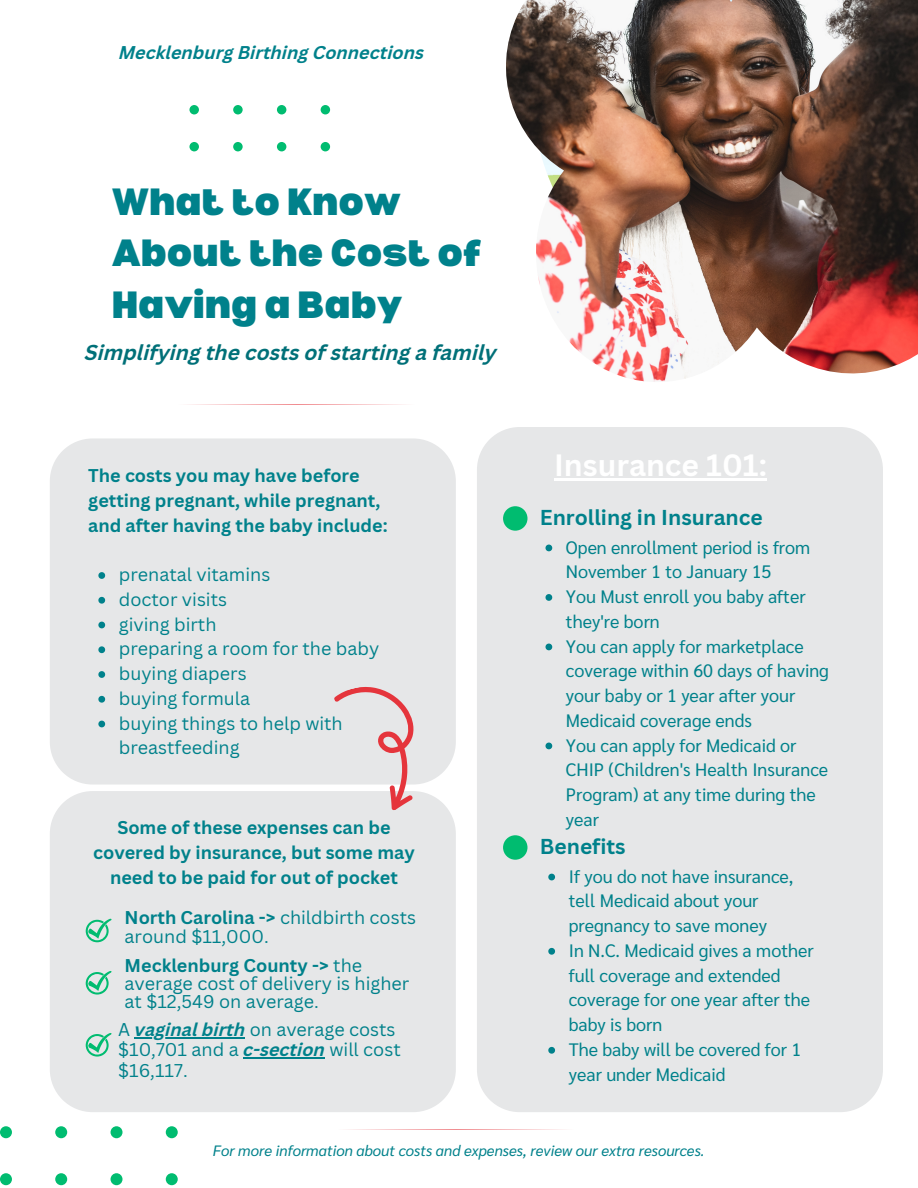
<style>
.page{position:relative;width:918px;height:1188px;background:#fff}
.page>*{position:absolute;margin:0;border:0;box-sizing:border-box;transform-origin:0 0}
.t1{font:900 37.2px/51.8px "Bernoru";color:#00818b}
.t2{font:700 30px "Canva Sans";color:#fff}
.t3{font:italic 700 21px "Canva Sans";color:#007078}
.t4{font:700 21px "Canva Sans";color:#00818b}
.t5{font:18px/24.8px "Sarabun";color:#00818b}
.t6{font:18px/18px "Canva Sans";color:#00818b}
.t7{font:700 18px/24.8px "Canva Sans";color:#00818b}
.t8{font:italic 700 18px "Canva Sans";color:#00818b}
.t9{font:italic 15px "Sarabun";color:#00818b}
.s1{font-weight:700}
.s2{font-weight:700;font-style:italic}
</style>
<div class="page">
<svg style="left:189px;top:105px;width:141px;height:46px"></svg>
<svg style="left:0;top:1126px;width:178px;height:59px"></svg>
<svg style="left:188px;top:404px;width:217px;height:1px"></svg>
<img style="left:506px;top:0;width:412px;height:382px">
<div style="left:50px;top:791px;width:406px;height:321px;background:#e6e7e8"></div>
<svg style="left:86px;top:919px;width:26px;height:23px"></svg>
<svg style="left:86px;top:971px;width:26px;height:24px"></svg>
<svg style="left:86px;top:1033px;width:26px;height:24px"></svg>
<div style="left:50px;top:438px;width:406px;height:347px;background:#e6e7e8"></div>
<div style="left:477px;top:427px;width:406px;height:685px;background:#e6e7e8"></div>
<div style="left:503px;top:835px;width:25px;height:25px;background:#00bc70;border-radius:50%"></div>
<svg style="left:348px;top:1129px;width:216px;height:1px"></svg>
<div style="left:503px;top:506px;width:25px;height:25px;background:#00bc70;border-radius:50%"></div>
<svg style="left:333px;top:676px;width:100px;height:142px;background:#e7d6d8"></svg>
<hr style="left:135px;top:1037px;width:110px;height:1px;background:#00818b">
<hr style="left:243px;top:1057px;width:82px;height:2px;background:#00818b">
<svg style="left:98px;top:572px;width:7px;height:7px"></svg>
<svg style="left:98px;top:597px;width:7px;height:7px"></svg>
<svg style="left:98px;top:622px;width:7px;height:6px"></svg>
<svg style="left:98px;top:646px;width:7px;height:7px"></svg>
<svg style="left:98px;top:671px;width:7px;height:7px"></svg>
<svg style="left:98px;top:696px;width:7px;height:7px"></svg>
<svg style="left:98px;top:721px;width:7px;height:6px"></svg>
<svg style="left:546px;top:545px;width:6px;height:6px"></svg>
<svg style="left:546px;top:594px;width:6px;height:7px"></svg>
<svg style="left:546px;top:644px;width:6px;height:6px"></svg>
<svg style="left:546px;top:743px;width:6px;height:6px"></svg>
<hr style="left:554px;top:478px;width:213px;height:3px;background:#fff">
<svg style="left:548px;top:874px;width:7px;height:6px"></svg>
<svg style="left:548px;top:948px;width:7px;height:7px"></svg>
<svg style="left:548px;top:1047px;width:7px;height:7px"></svg>
<p class="t8" style="left:119px;top:45px;width:307px">Mecklenburg Birthing Connections</p>
<p class="t1" style="left:112px;top:174px;width:372px">What to Know<br>About the Cost of<br>Having a Baby</p>
<p class="t3" style="left:85px;top:344px;width:413px">Simplifying the costs of starting a family</p>
<p class="t7" style="left:88px;top:463px;width:301px">The costs you may have before getting pregnant, while pregnant, and after having the baby include:</p>
<p class="t6" style="left:119px;top:565px;width:153px">prenatal vitamins</p>
<p class="t6" style="left:119px;top:590px;width:110px">doctor visits</p>
<p class="t6" style="left:119px;top:615px;width:99px">giving birth</p>
<p class="t6" style="left:119px;top:639px;width:262px">preparing a room for the baby</p>
<p class="t6" style="left:119px;top:664px;width:129px">buying diapers</p>
<p class="t6" style="left:119px;top:689px;width:133px">buying formula</p>
<p class="t6" style="left:119px;top:710px;width:225px;line-height:24.8px">buying things to help with breastfeeding</p>
<p class="t7" style="left:93px;top:815px;width:323px;text-align:center">Some of these expenses can be covered by insurance, but some may need to be paid for out of pocket</p>
<p class="t6" style="left:125px;top:907px;width:293px;line-height:19.2px"><span class="s1">North Carolina -&gt;</span> childbirth costs around $11,000.</p>
<p class="t6" style="left:125px;top:956px;width:286px"><span class="s1">Mecklenburg County -&gt;</span> the average cost of delivery is higher at $12,549 on average.</p>
<p class="t6" style="left:118px;top:1019px;width:284px;line-height:20.2px">A <span class="s2">vaginal birth</span> on average costs $10,701 and a <span class="s2">c-section</span> will cost $16,117.</p>
<p class="t2" style="left:554px;top:444px;width:214px">Insurance 101:</p>
<p class="t4" style="left:540px;top:503px;width:224px">Enrolling in Insurance</p>
<p class="t5" style="left:566px;top:534px;width:246px">Open enrollment period is from<br>November 1 to January 15</p>
<p class="t5" style="left:566px;top:583px;width:241px">You Must enroll you baby after they're born</p>
<p class="t5" style="left:566px;top:633px;width:265px">You can apply for marketplace coverage within 60 days of having your baby or 1 year after your<br>Medicaid coverage ends</p>
<p class="t5" style="left:566px;top:732px;width:264px">You can apply for Medicaid or<br>CHIP (Children's Health Insurance<br>Program) at any time during the year</p>
<p class="t4" style="left:540px;top:832px;width:87px">Benefits</p>
<p class="t5" style="left:569px;top:863px;width:226px">If you do not have insurance, tell Medicaid about your pregnancy to save money</p>
<p class="t5" style="left:569px;top:937px;width:247px">In N.C. Medicaid gives a mother full coverage and extended coverage for one year after the baby is born</p>
<p class="t5" style="left:569px;top:1036px;width:234px">The baby will be covered for 1 year under Medicaid</p>
<p class="t9" style="left:213px;top:1140px;width:493px">For more information about costs and expenses, review our extra resources.</p>
</div>
